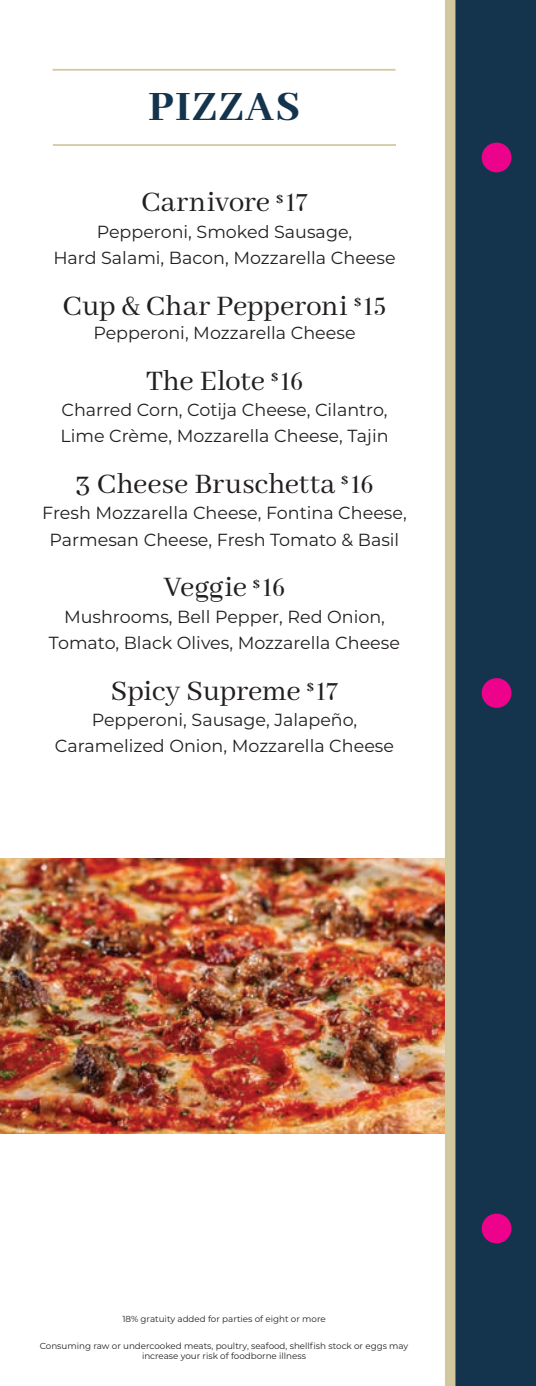
<style>
.page{position:relative;width:536px;height:1386px;background:#fff}
.page>*{position:absolute;margin:0;border:0;box-sizing:border-box;transform-origin:0 0}
.t1{font:800 45.5px "Abhaya Libre";letter-spacing:.04em;color:#14344d}
.t2{font:31.5px "Abhaya Libre";letter-spacing:-.005em;color:#231f20}
.t3{font:24.5px "Bodoni Svty Two ITCTT";letter-spacing:-.07em;color:#231f20}
.t4{font:17.5px/26.2px "Montserrat";color:#231f20;text-align:center}
.t5{font:8.75px/10.5px "Montserrat";color:#231f20;text-align:center}
</style>
<div class="page">
<hr style="left:52px;top:69px;width:343px;height:2px;background:#d2c89e">
<hr style="left:53px;top:144px;width:343px;height:2px;background:#d2c89e">
<img style="left:0;top:859px;width:445px;height:275px">
<svg style="left:445px;top:0;width:91px;height:1386px;background:#2a4556"></svg>
<div style="left:481px;top:143px;width:30px;height:29px;background:#ed028c;border-radius:50%"></div>
<div style="left:481px;top:678px;width:30px;height:30px;background:#ed028c;border-radius:50%"></div>
<div style="left:481px;top:1214px;width:30px;height:29px;background:#ed028c;border-radius:50%"></div>
<h1 class="t1" style="left:148px;top:82px;width:153px">PIZZAS</h1>
<h2 class="t2" style="left:141px;top:185px;width:130px">Carnivore</h2>
<h3 class="t3" style="left:276px;top:183px;width:33px"><sup>$</sup>17</h3>
<p class="t4" style="left:53px;top:218px;width:343px">Pepperoni, Smoked Sausage,<br>Hard Salami, Bacon, Mozzarella Cheese</p>
<h2 class="t2" style="left:62px;top:288px;width:287px">Cup &amp; Char Pepperoni</h2>
<h3 class="t3" style="left:354px;top:286px;width:34px"><sup>$</sup>15</h3>
<p class="t4" style="left:93px;top:319px;width:263px">Pepperoni, Mozzarella Cheese</p>
<h2 class="t2" style="left:146px;top:363px;width:121px">The Elote</h2>
<h3 class="t3" style="left:271px;top:361px;width:34px"><sup>$</sup>16</h3>
<p class="t4" style="left:60px;top:396px;width:329px;text-align:left">Charred Corn, Cotija Cheese, Cilantro,<br>Lime Crème, Mozzarella Cheese, Tajin</p>
<h2 class="t2" style="left:76px;top:467px;width:261px">3 Cheese Bruschetta</h2>
<h3 class="t3" style="left:341px;top:465px;width:34px"><sup>$</sup>16</h3>
<p class="t4" style="left:42px;top:499px;width:366px">Fresh Mozzarella Cheese, Fontina Cheese,<br>Parmesan Cheese, Fresh Tomato &amp; Basil</p>
<h2 class="t2" style="left:164px;top:570px;width:84px">Veggie</h2>
<h3 class="t3" style="left:253px;top:568px;width:34px"><sup>$</sup>16</h3>
<p class="t4" style="left:49px;top:603px;width:352px">Mushrooms, Bell Pepper, Red Onion,<br>Tomato, Black Olives, Mozzarella Cheese</p>
<h2 class="t2" style="left:111px;top:673px;width:191px">Spicy Supreme</h2>
<h3 class="t3" style="left:306px;top:671px;width:33px"><sup>$</sup>17</h3>
<p class="t4" style="left:55px;top:706px;width:340px">Pepperoni, Sausage, Jalapeño,<br>Caramelized Onion, Mozzarella Cheese</p>
<p class="t5" style="left:122px;top:1314px;width:205px">18% gratuity added for parties of eight or more</p>
<p class="t5" style="left:40px;top:1340px;width:370px">Consuming raw or undercooked meats, poultry, seafood, shellfish stock or eggs may increase your risk of foodborne illness</p>
</div>
